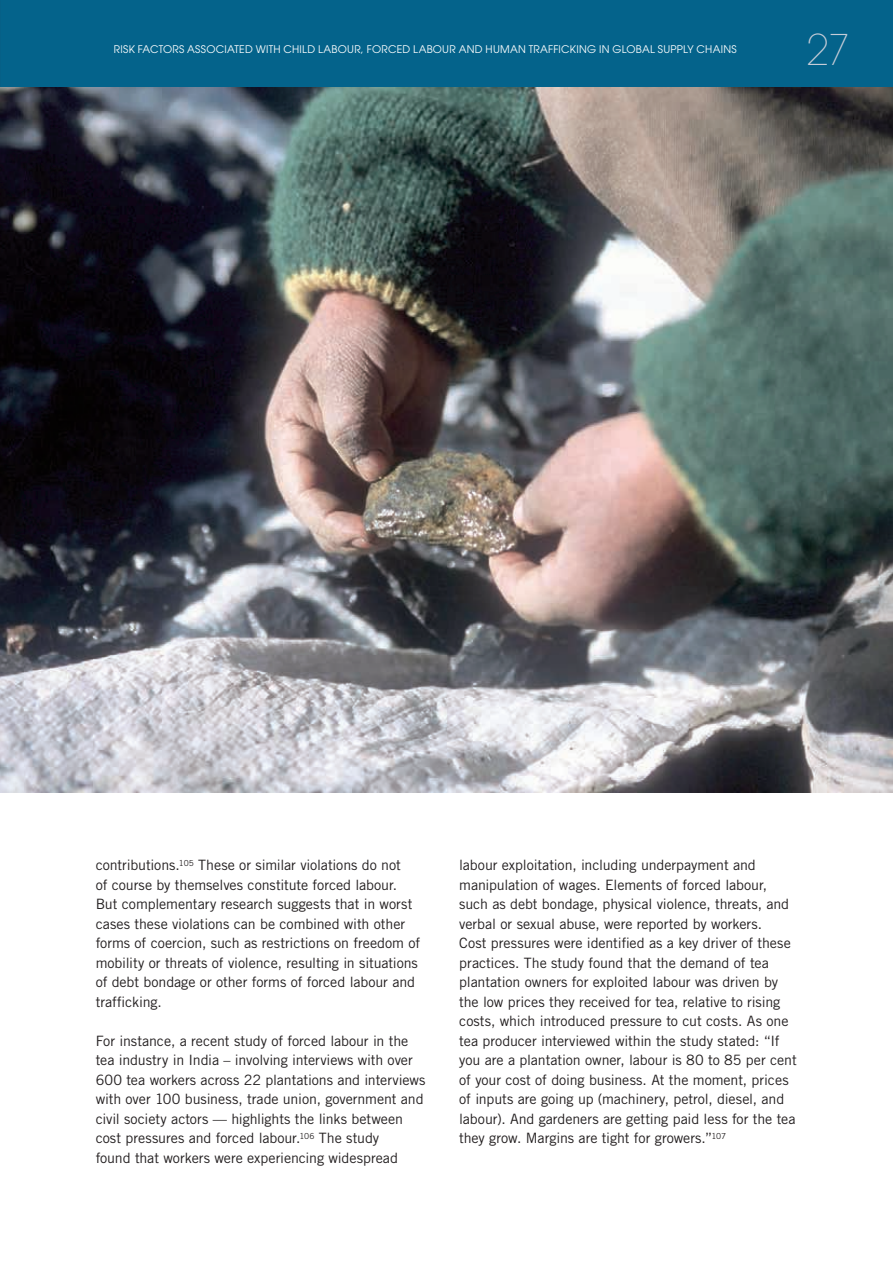
<style>
.page{position:relative;width:893px;height:1263px;background:#fff}
.page>*{position:absolute;margin:0;border:0;box-sizing:border-box;transform-origin:0 0}
.body{font:200 42px "Avant Garde";color:#c7cdd8}
.body_2_colonnes_drap{font:14.25px/19.5px "Trade Gothic LT Std";letter-spacing:-.005em;color:#231f20}
.body-2{font:10.5px "Avant Garde";letter-spacing:.02em;color:#fff}
</style>
<div class="page">
<div style="left:0;top:0;width:893px;height:87px;background:#04638b"></div>
<img style="left:0;top:87px;width:893px;height:705px">
<p class="body-2" style="left:114px;top:43px;width:624px">RISK FACTORS ASSOCIATED WITH CHILD LABOUR, FORCED LABOUR AND HUMAN TRAFFICKING IN GLOBAL SUPPLY CHAINS</p>
<p class="body" style="left:806px;top:25px;width:46px">27</p>
<p class="body_2_colonnes_drap" style="left:96px;top:855px;width:326px">contributions.<sup>105</sup> These or similar violations do not<br>of course by themselves constitute forced labour.<br>But complementary research suggests that in worst cases these violations can be combined with other forms of coercion, such as restrictions on freedom of mobility or threats of violence, resulting in situations of debt bondage or other forms of forced labour and trafficking.</p>
<p class="body_2_colonnes_drap" style="left:96px;top:1031px;width:331px">For instance, a recent study of forced labour in the tea industry in India – involving interviews with over 600 tea workers across 22 plantations and interviews with over 100 business, trade union, government and civil society actors — highlights the links between cost pressures and forced labour.<sup>106</sup> The study<br>found that workers were experiencing widespread</p>
<p class="body_2_colonnes_drap" style="left:459px;top:855px;width:339px">labour exploitation, including underpayment and manipulation of wages. Elements of forced labour, such as debt bondage, physical violence, threats, and verbal or sexual abuse, were reported by workers.<br>Cost pressures were identified as a key driver of these practices. The study found that the demand of tea plantation owners for exploited labour was driven by the low prices they received for tea, relative to rising costs, which introduced pressure to cut costs. As one tea producer interviewed within the study stated: “If you are a plantation owner, labour is 80 to 85 per cent of your cost of doing business. At the moment, prices of inputs are going up (machinery, petrol, diesel, and labour). And gardeners are getting paid less for the tea they grow. Margins are tight for growers.”<sup>107</sup></p>
</div>
